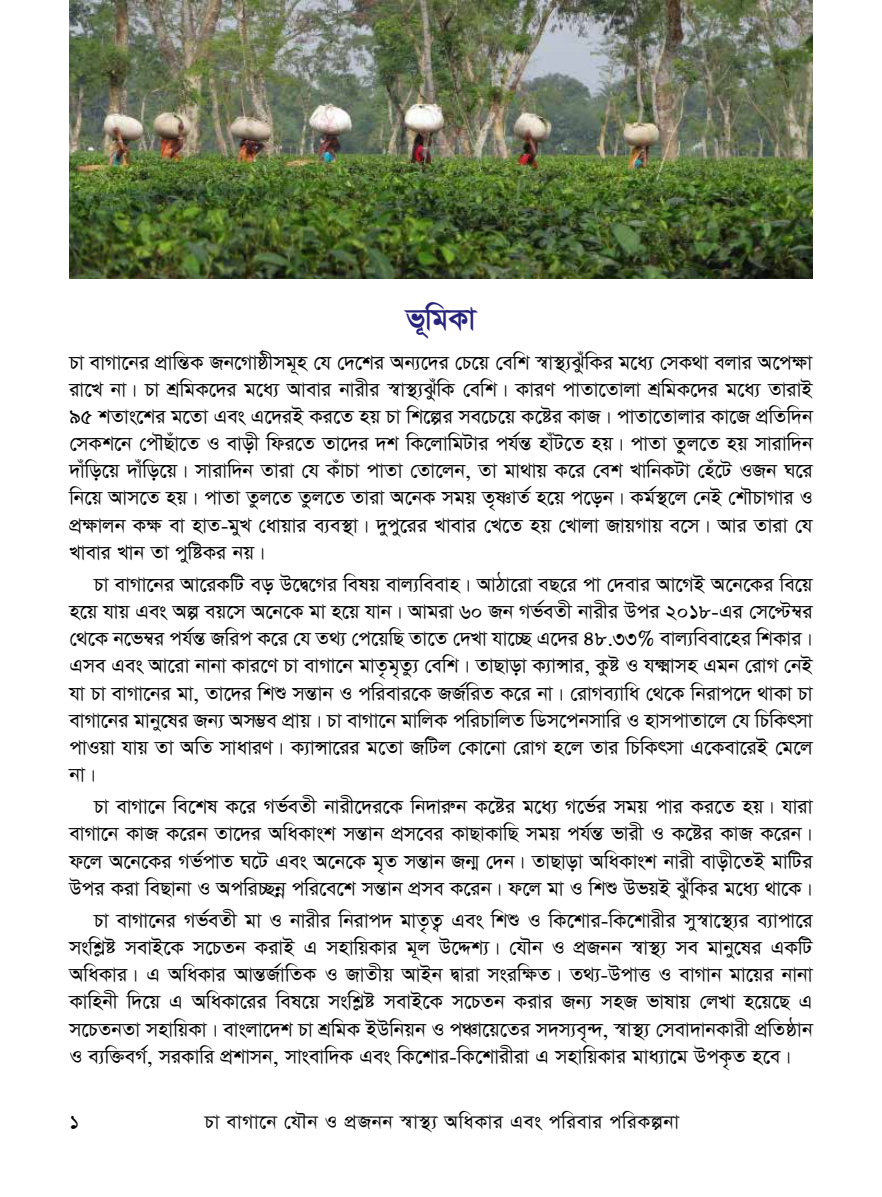
<style>
.page{position:relative;width:882px;height:1197px;background:#fff}
.page>*{position:absolute;margin:0;border:0;box-sizing:border-box;transform-origin:0 0}
.t1{font:700 35px "Sutonny MJ";color:#26247b}
.t2{font:23.62px/27.1px "Sutonny MJ";color:#000;text-align:justify}
.t3{font:22.75px "Sutonny MJ";letter-spacing:.025em;color:#000}
</style>
<div class="page">
<img style="left:69px;top:1px;width:744px;height:278px">
<h1 class="t1" style="left:407px;top:299px;width:70px">f~wgKv</h1>
<p class="t2" style="left:69px;top:350px;width:745px">PV EVMV‡BI CÖVWŠÍK RB‡MVÔXMG~N †H †`‡KI AB¨‡`I †P‡Q †EWK ¯^V¯’¨SZUWKI G‡A¨ †MK_V EJVI A‡CŸV IV‡L BV| PV KÖWGK‡`I G‡A¨ AVEVI BVIXI ¯^V¯’¨SZUWK †EWK| KVIY CVZV‡ZVJV KÖWGK‡`I G‡A¨ ZVIVB 95 KZVS‡KI G‡ZV GES G‡`IB KI‡Z NQ PV WK‡ÍI ME‡P‡Q K‡ÓI KVR| CVZV‡ZVJVI KV‡R CÖWZW`B †MKK‡B †CŠQUV‡Z I EVOX WDI‡Z ZV‡`I `K WK‡JVWGUVI CH©ŠÍNVUU‡Z NQ| CVZV ZZJ‡Z NQ MVIVW`B `VUWO‡Q `VUWO‡Q| MVIVW`B ZVIV †H KUVPV CVZV †ZV‡JB, ZV GV_VQ K‡I †EK LVWBKUV †NU‡U IRB N‡I WB‡Q AVM‡Z NQ| CVZV ZZJ‡Z ZZJ‡Z ZVIV A‡BK MGQ Z„ÒVZ© N‡Q C‡OB| KG©¯’‡J †BB †KŠPVMVI I CÖŸVJB KŸ EV NVZ-GYL †AVQVI E¨E¯’V| `YCY‡II LVEVI †L‡Z NQ †LVJV RVQMVQ E‡M| AVI ZVIV †H LVEVI LVB ZV CYWÓKI BQ|</p>
<p class="t2" style="left:69px;top:572px;width:745px;text-indent:25px">PV EVMV‡BI AV‡IKWU EO D‡Ø‡MI WELQ EVJ¨WEEVN| AVVV‡IV EQ‡I CV †`EVI AV‡MB A‡B‡KI WE‡Q N‡Q HVQ GES AÍ EQ‡M A‡B‡K GV N‡Q HVB| AVGIV 60 RB MF©EZX BVIXI DCI 2018-GI †M‡Þ¤^I †_‡K B‡F¤^I CH©ŠÍRWIC K‡I †H Z_¨ †C‡QWQ ZV‡Z †`LV HV‡”Q G‡`I 48.33% EVJ¨WEEV‡NI WKKVI| GME GES AV‡IV BVBV KVI‡Y PV EVMV‡B GVZ…G„ZZ¨ †EWK| ZVQVOV K¨VÝVI, KZÓ I H²VMN GGB †IVM †BB HV PV EVMV‡BI GV, ZV‡`I WKÏ MŠÍVB I CWIEVI‡K RR©WIZ K‡I BV| †IVME¨VWA †_‡K WBIVC‡` _VKV PV EVMV‡BI GVBY‡LI RB¨ AM¤¢E CÖVQ| PV EVMV‡B GVWJK CWIPVWJZ WWM‡CBMVWI I NVMCVZV‡J †H WPWKRMV CVIQV HVQ ZV AWZ MVAVIY| K¨VÝV‡II G‡ZV RWUJ †KV‡BV †IVM N‡J ZVI WPWKRMV G‡KEV‡IB †G‡J BV|</p>
<p class="t2" style="left:69px;top:794px;width:745px;text-indent:25px">PV EVMV‡B WE‡KL K‡I MF©EZX BVIX‡`I‡K WB`VIÆB K‡ÓI G‡A¨ M‡F©I MGQ CVI KI‡Z NQ| HVIV EVMV‡B KVR K‡IB ZV‡`I AWAKVSK MŠÍVB CÖM‡EI KVQVKVWQ MGQ CH©ŠÍFVIX I K‡ÓI KVR K‡IB| D‡J A‡B‡KI MF©CVZ N‡U GES A‡B‡K G„Z MŠÍVB RB¥ †`B| ZVQVOV AWAKVSK BVIX EVOX‡ZB GVWUI DCI KIV WEQVBV I ACWI”QBŒ CWI‡E‡K MŠÍVB CÖME K‡IB| D‡J GV I WKÏ DFQB SZUWKI G‡A¨ _V‡K|</p>
<p class="t2" style="left:69px;top:908px;width:745px;text-indent:25px">PV EVMV‡BI MF©EZX GV I BVIXI WBIVC` GVZ…Z¡ GES WKÏ I WK‡KVI-WK‡KVIXI MY¯^V‡¯’¨I E¨VCV‡I MSWKØÓ MEVB‡K M‡PZB KIVB G MNVWQKVI G~J D‡ÏK¨| †HŠB I CÖRBB ¯^V¯’¨ ME GVBY‡LI GKWU AWAKVI| G AWAKVI AVŠÍR©VWZK I RVZXQ AVBB ØVIV MSIWŸZ| Z_¨-DCVË I EVMVB GV‡QI BVBV KVWNBX W`‡Q G AWAKV‡II WEL‡Q MSWKØÓ MEVB‡K M‡PZB KIVI RB¨ MNR FVLVQ †JLV N‡Q‡Q G M‡PZBZV MNVWQKV| EVSJV‡`K PV KÖWGK BDWBQB I CÂV‡Q‡ZI M`M¨E„›`, ¯^V¯’¨ †MEV`VBKVIX CÖWZÔVB I E¨W³EM©, MIKVWI CÖKVMB, MVSEVW`K GES WK‡KVI-WK‡KVIXIV G MNVWQKVI GVA¨V‡G DCK…Z N‡E|</p>
<p class="t3" style="left:69px;top:1109px;width:11px">1</p>
<p class="t3" style="left:205px;top:1109px;width:476px">PV EVMV‡B †HŠB I CÖRBB ¯^V¯’¨ AWAKVI GES CWIEVI CWIKÍBV</p>
</div>
